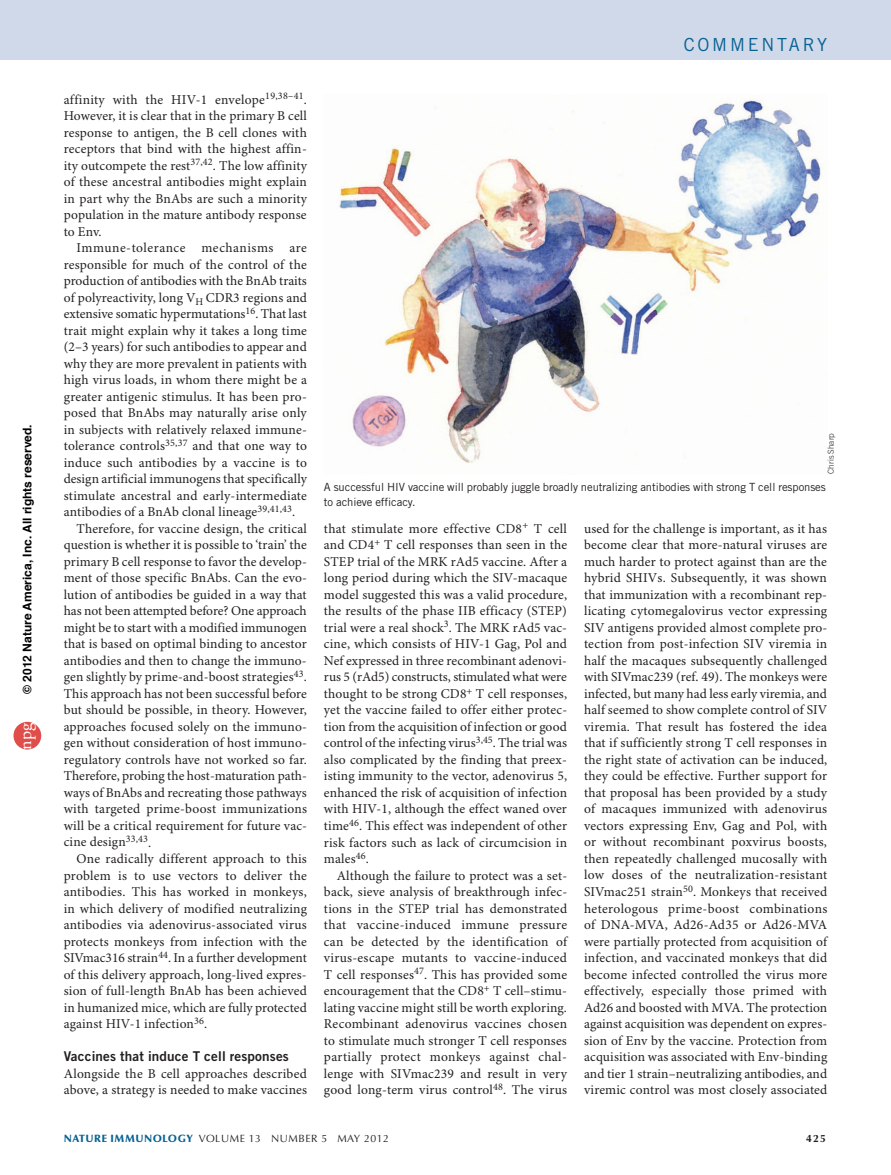
<style>
.page{position:relative;width:891px;height:1175px;background:#fff}
.page>*{position:absolute;margin:0;border:0;box-sizing:border-box;transform-origin:0 0}
.t1{font:18px "Trade Gothic LT Std";letter-spacing:.15em;color:#086193}
.t2{font:18px "Adobe Garamond Pro";color:#fff}
.t3{font:13.5px/16.5px "Minion Pro";letter-spacing:.01em;color:#231f20;text-align:justify}
.t4{font:13.5px "Trade Gothic LT Std Bd 2";letter-spacing:.01em;color:#231f20}
.t5{font:13.5px "Minion Pro";letter-spacing:.035em;color:#231f20}
.t6{font:700 12px "Helvetica";color:#000}
.t7{font:11.25px/14.2px "Trade Gothic LT Std";letter-spacing:-.01em;color:#231f20}
.t8{font:10.5px "Optima LT Std";letter-spacing:.05em;color:#231f20}
.t9{font:700 10.5px "Optima LT Std";color:#231f20}
.t10{font:300 8.25px "Trade Gothic LT Std";letter-spacing:-.005em;color:#231f20}
.s1{font-weight:900;color:#086193}
</style>
<div class="page">
<div style="left:0;top:0;width:891px;height:60px;background:#cfd9e9"></div>
<img style="left:339px;top:99px;width:482px;height:364px">
<div style="left:14px;top:722px;width:27px;height:27px;background:#df4e4a;border-radius:50%"></div>
<p class="t6" style="left:22px;top:693px;width:271px;rotate:-90deg">© 2012 Nature America, Inc. All rights reserved.</p>
<h1 class="t2" style="left:15px;top:749px;width:28px;rotate:-90deg">npg</h1>
<h1 class="t1" style="left:684px;top:34px;width:91px">comm enta</h1>
<h1 class="t1" style="left:803px;top:34px;width:26px">ry</h1>
<p class="t3" style="left:64px;top:92px;width:245px">affinity with the HIV-1 envelope<sup>19,38–41</sup>.<br>However, it is clear that in the primary B cell response to antigen, the B cell clones with receptors that bind with the highest affin&shy;ity outcompete the rest<sup>37,42</sup>. The low affinity of these ancestral antibodies might explain in part why the BnAbs are such a minority population in the mature antibody response to Env.</p>
<p class="t5" style="left:77px;top:240px;width:232px">Immune-tolerance mechanisms are</p>
<p class="t3" style="left:64px;top:257px;width:245px">responsible for much of the control of the</p>
<p class="t3" style="left:64px;top:273px;width:245px">production of antibodies with the BnAb traits</p>
<p class="t3" style="left:64px;top:290px;width:245px">of polyreactivity, long V<sub>H</sub> CDR3 regions and</p>
<p class="t3" style="left:64px;top:306px;width:245px">extensive somatic hypermutations<sup>16</sup>. That last</p>
<p class="t3" style="left:64px;top:323px;width:245px">trait might explain why it takes a long time</p>
<p class="t3" style="left:64px;top:339px;width:245px">(2–3 years) for such antibodies to appear and</p>
<p class="t3" style="left:64px;top:356px;width:245px">why they are more prevalent in patients with</p>
<p class="t3" style="left:64px;top:372px;width:245px">high virus loads, in whom there might be a</p>
<p class="t3" style="left:64px;top:389px;width:245px">greater antigenic stimulus. It has been pro-</p>
<p class="t3" style="left:64px;top:405px;width:244px">posed that BnAbs may naturally arise only</p>
<p class="t3" style="left:64px;top:422px;width:245px">in subjects with relatively relaxed immune-</p>
<p class="t3" style="left:64px;top:438px;width:245px">tolerance controls<sup>35,37</sup> and that one way to</p>
<p class="t3" style="left:64px;top:455px;width:245px">induce such antibodies by a vaccine is to</p>
<p class="t3" style="left:64px;top:471px;width:245px">design artificial immunogens that specifically</p>
<p class="t3" style="left:64px;top:488px;width:245px">stimulate ancestral and early-intermediate</p>
<p class="t3" style="left:64px;top:504px;width:233px">antibodies of a BnAb clonal lineage<sup>39,41,43</sup>.</p>
<p class="t3" style="left:77px;top:521px;width:232px">Therefore, for vaccine design, the critical</p>
<p class="t3" style="left:64px;top:537px;width:245px">question is whether it is possible to ‘train’ the</p>
<p class="t3" style="left:64px;top:554px;width:245px">primary B cell response to favor the develop-</p>
<p class="t3" style="left:64px;top:570px;width:245px">ment of those specific BnAbs. Can the evo-</p>
<p class="t3" style="left:64px;top:587px;width:244px">lution of antibodies be guided in a way that</p>
<p class="t3" style="left:64px;top:603px;width:245px">has not been attempted before? One approach</p>
<p class="t3" style="left:64px;top:620px;width:245px">might be to start with a modified immunogen</p>
<p class="t3" style="left:64px;top:636px;width:244px">that is based on optimal binding to ancestor</p>
<p class="t3" style="left:64px;top:653px;width:244px">antibodies and then to change the immuno-</p>
<p class="t3" style="left:64px;top:669px;width:245px">gen slightly by prime-and-boost strategies<sup>43</sup>.</p>
<p class="t3" style="left:64px;top:686px;width:245px">This approach has not been successful before</p>
<p class="t3" style="left:64px;top:702px;width:245px">but should be possible, in theory. However,</p>
<p class="t3" style="left:64px;top:719px;width:245px">approaches focused solely on the immuno-</p>
<p class="t3" style="left:64px;top:735px;width:245px">gen without consideration of host immuno-</p>
<p class="t3" style="left:64px;top:752px;width:245px">regulatory controls have not worked so far.</p>
<p class="t3" style="left:64px;top:768px;width:245px">Therefore, probing the host-maturation path-</p>
<p class="t3" style="left:64px;top:785px;width:245px">ways of BnAbs and recreating those pathways</p>
<p class="t3" style="left:64px;top:801px;width:245px">with targeted prime-boost immunizations</p>
<p class="t3" style="left:64px;top:818px;width:245px">will be a critical requirement for future vac-</p>
<p class="t3" style="left:64px;top:834px;width:89px">cine design<sup>33,43</sup>.</p>
<p class="t3" style="left:77px;top:851px;width:232px">One radically different approach to this</p>
<p class="t3" style="left:64px;top:867px;width:245px">problem is to use vectors to deliver the</p>
<p class="t3" style="left:64px;top:884px;width:245px">antibodies. This has worked in monkeys,</p>
<p class="t3" style="left:64px;top:900px;width:245px">in which delivery of modified neutralizing</p>
<p class="t3" style="left:64px;top:917px;width:245px">antibodies via adenovirus-associated virus</p>
<p class="t3" style="left:64px;top:933px;width:245px">protects monkeys from infection with the</p>
<p class="t3" style="left:64px;top:950px;width:245px">SIVmac316 strain<sup>44</sup>. In a further development</p>
<p class="t3" style="left:64px;top:966px;width:244px">of this delivery approach, long-lived expres-</p>
<p class="t3" style="left:64px;top:983px;width:245px">sion of full-length BnAb has been achieved</p>
<p class="t3" style="left:64px;top:999px;width:245px">in humanized mice, which are fully protected</p>
<p class="t3" style="left:64px;top:1016px;width:145px">against HIV-1 infection<sup>36</sup>.</p>
<p class="t4" style="left:64px;top:1047px;width:227px">Vaccines that induce T cell responses</p>
<p class="t3" style="left:64px;top:1065px;width:245px">Alongside the B cell approaches described above, a strategy is needed to make vaccines</p>
<p class="t8" style="left:64px;top:1132px;width:327px"><span class="s1">NATURE IMMUNOLOGY</span> VOLUME 13 NUMBER 5 MAY 2012</p>
<p class="t9" style="left:806px;top:1132px;width:21px">425</p>
<p class="t10" style="left:826px;top:473px;width:42px;rotate:-90deg">Chris Sharp</p>
<p class="t7" style="left:324px;top:480px;width:503px">A successful HIV vaccine will probably juggle broadly neutralizing antibodies with strong T cell responses to achieve efficacy.</p>
<p class="t3" style="left:324px;top:521px;width:245px">that stimulate more effective CD8<sup>+</sup> T cell and CD4<sup>+</sup> T cell responses than seen in the STEP trial of the MRK rAd5 vaccine. After a long period during which the SIV-macaque model suggested this was a valid procedure, the results of the phase IIB efficacy (STEP) trial were a real shock<sup>3</sup>. The MRK rAd5 vac&shy;cine, which consists of HIV-1 Gag, Pol and Nef expressed in three recombinant adenovi&shy;rus 5 (rAd5) constructs, stimulated what were thought to be strong CD8<sup>+</sup> T cell responses, yet the vaccine failed to offer either protec&shy;tion from the acquisition of infection or good control of the infecting virus<sup>3,45</sup>. The trial was also complicated by the finding that preex&shy;isting immunity to the vector, adenovirus 5, enhanced the risk of acquisition of infection with HIV-1, although the effect waned over time<sup>46</sup>. This effect was independent of other risk factors such as lack of circumcision in males<sup>46</sup>.</p>
<p class="t3" style="left:324px;top:867px;width:245px;text-indent:13px">Although the failure to protect was a set&shy;back, sieve analysis of breakthrough infec&shy;tions in the STEP trial has demonstrated that vaccine-induced immune pressure can be detected by the identification of virus-escape mutants to vaccine-induced T cell responses<sup>47</sup>. This has provided some encouragement that the CD8<sup>+</sup> T cell–stimu&shy;lating vaccine might still be worth exploring.<br>Recombinant adenovirus vaccines chosen to stimulate much stronger T cell responses partially protect monkeys against chal&shy;lenge with SIVmac239 and result in very good long-term virus control<sup>48</sup>. The virus</p>
<p class="t3" style="left:584px;top:521px;width:245px">used for the challenge is important, as it has become clear that more-natural viruses are much harder to protect against than are the hybrid SHIVs. Subsequently, it was shown that immunization with a recombinant rep&shy;licating cytomegalovirus vector expressing SIV antigens provided almost complete pro&shy;tection from post-infection SIV viremia in half the macaques subsequently challenged with SIVmac239 (ref. 49). The monkeys were infected, but many had less early viremia, and half seemed to show complete control of SIV viremia. That result has fostered the idea that if sufficiently strong T cell responses in the right state of activation can be induced, they could be effective. Further support for that proposal has been provided by a study of macaques immunized with adenovirus vectors expressing Env, Gag and Pol, with or without recombinant poxvirus boosts, then repeatedly challenged mucosally with low doses of the neutralization-resistant SIVmac251 strain<sup>50</sup>. Monkeys that received heterologous prime-boost combinations of DNA-MVA, Ad26-Ad35 or Ad26-MVA were partially protected from acquisition of infection, and vaccinated monkeys that did become infected controlled the virus more effectively, especially those primed with Ad26 and boosted with MVA. The protection against acquisition was dependent on expres&shy;sion of Env by the vaccine. Protection from acquisition was associated with Env-binding and tier 1 strain–neutralizing antibodies, and viremic control was most closely associated</p>
</div>
